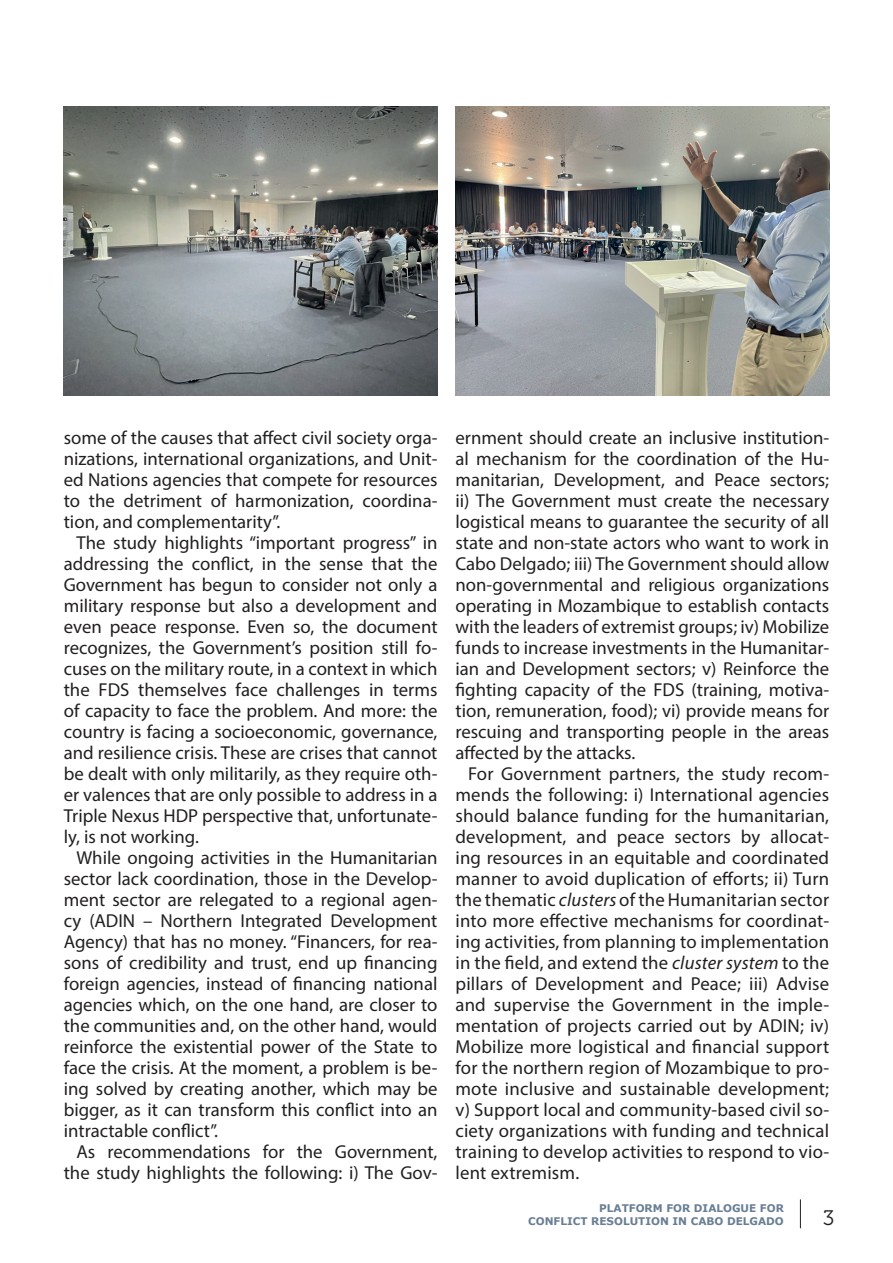
<style>
.page{position:relative;width:893px;height:1263px;background:#fff}
.page>*{position:absolute;margin:0;border:0;box-sizing:border-box;transform-origin:0 0}
.t1{font:21px "Museo 300";color:#231f20}
.t2{font:18.75px/21px "Myriad Pro";color:#231f20;text-align:justify}
.t3{font:700 10.5px/13.5px "Verdana";color:#687e93;text-align:right}
.s1{font-style:italic}
</style>
<div class="page">
<svg style="left:800px;top:1199px;width:1px;height:29px"></svg>
<img style="left:64px;top:106px;width:373px;height:289px">
<img style="left:456px;top:106px;width:373px;height:289px">
<p class="t2" style="left:64px;top:426px;width:375px">some of the causes that affect civil society orga&shy;nizations, international organizations, and Unit&shy;ed Nations agencies that compete for resources to the detriment of harmonization, coordina&shy;tion, and complementarity”.</p>
<p class="t2" style="left:64px;top:531px;width:375px;text-indent:13px">The study highlights “important progress” in addressing the conflict, in the sense that the Government has begun to consider not only a military response but also a development and even peace response. Even so, the document recognizes, the Government’s position still fo&shy;cuses on the military route, in a context in which the FDS themselves face challenges in terms of capacity to face the problem. And more: the country is facing a socioeconomic, governance, and resilience crisis. These are crises that cannot be dealt with only militarily, as they require oth&shy;er valences that are only possible to address in a Triple Nexus HDP perspective that, unfortunate&shy;ly, is not working.</p>
<p class="t2" style="left:64px;top:846px;width:375px;text-indent:13px">While ongoing activities in the Humanitarian sector lack coordination, those in the Develop&shy;ment sector are relegated to a regional agen&shy;cy (ADIN – Northern Integrated Development Agency) that has no money. “Financers, for rea&shy;sons of credibility and trust, end up financing foreign agencies, instead of financing national agencies which, on the one hand, are closer to the communities and, on the other hand, would reinforce the existential power of the State to face the crisis. At the moment, a problem is be&shy;ing solved by creating another, which may be bigger, as it can transform this conflict into an intractable conflict”.</p>
<p class="t2" style="left:64px;top:1140px;width:375px;text-align:right">As recommendations for the Government, the study highlights the following: i) The Gov-</p>
<p class="t2" style="left:455px;top:426px;width:375px">ernment should create an inclusive institution&shy;al mechanism for the coordination of the Hu&shy;manitarian, Development, and Peace sectors; ii) The Government must create the necessary logistical means to guarantee the security of all state and non-state actors who want to work in Cabo Delgado; iii) The Government should allow non-governmental and religious organizations operating in Mozambique to establish contacts with the leaders of extremist groups; iv) Mobilize funds to increase investments in the Humanitar&shy;ian and Development sectors; v) Reinforce the fighting capacity of the FDS (training, motiva&shy;tion, remuneration, food); vi) provide means for rescuing and transporting people in the areas affected by the attacks.</p>
<p class="t2" style="left:455px;top:762px;width:375px;text-indent:13px">For Government partners, the study recom&shy;mends the following: i) International agencies should balance funding for the humanitarian, development, and peace sectors by allocat&shy;ing resources in an equitable and coordinated manner to avoid duplication of efforts; ii) Turn the thematic <span class="s1">clusters</span> of the Humanitarian sector into more effective mechanisms for coordinat&shy;ing activities, from planning to implementation in the field, and extend the <span class="s1">cluster system</span> to the pillars of Development and Peace; iii) Advise and supervise the Government in the imple&shy;mentation of projects carried out by ADIN; iv)<br>Mobilize more logistical and financial support for the northern region of Mozambique to pro&shy;mote inclusive and sustainable development; v) Support local and community-based civil so&shy;ciety organizations with funding and technical training to develop activities to respond to vio&shy;lent extremism.</p>
<p class="t3" style="left:528px;top:1201px;width:257px">PLATFORM FOR DIALOGUE FOR<br>CONFLICT RESOLUTION IN CABO DELGADO</p>
<p class="t1" style="left:823px;top:1206px;width:13px">3</p>
</div>
